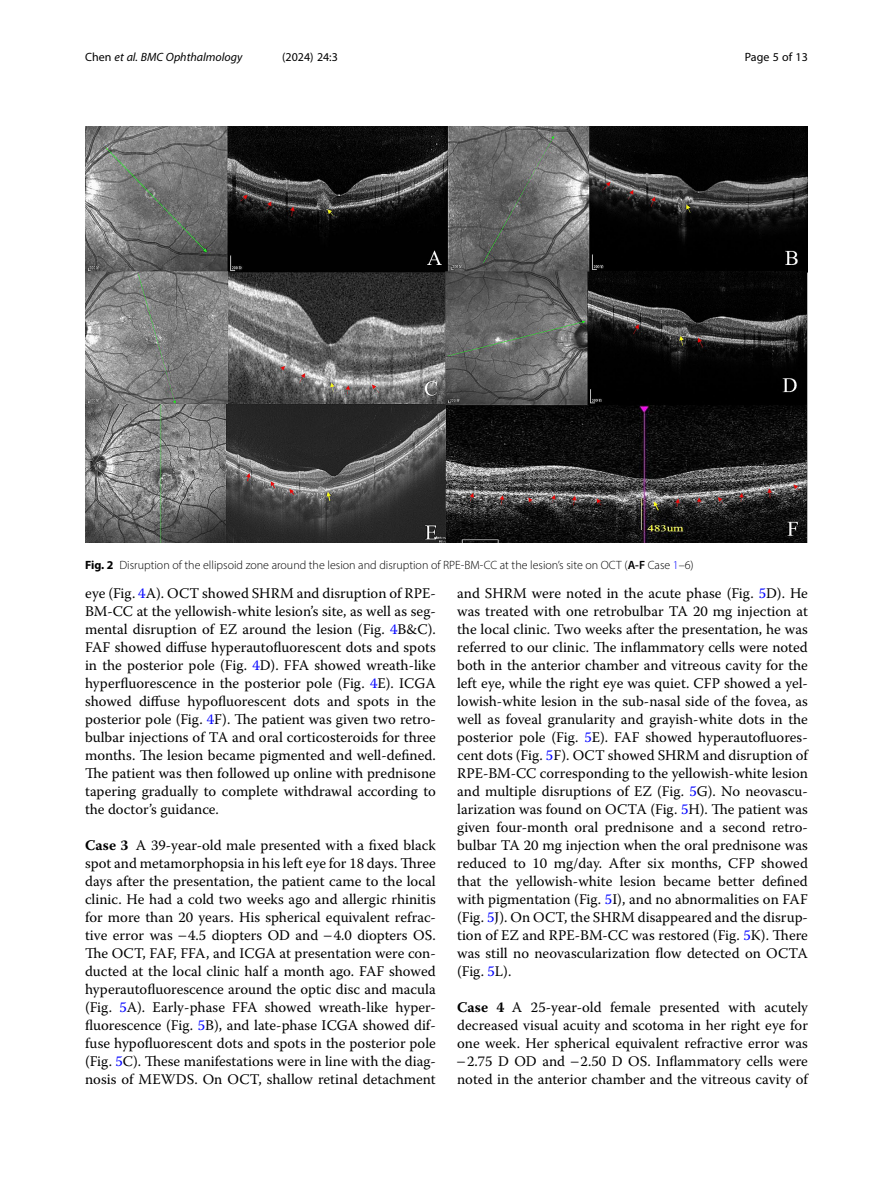
<style>
.page{position:relative;width:893px;height:1191px;background:#fff}
.page>*{position:absolute;margin:0;border:0;box-sizing:border-box;transform-origin:0 0}
.Formalpara_RuninHead{font:14.7px/18px "Warnock Pro";color:#000;text-align:justify}
.Figure_Caption{font:300 12px "Myriad Pro";color:#000}
.t1{font:italic 12px "Myriad Pro";color:#000}
.t2{font:12px "Myriad Pro";color:#000}
.s1{font-style:normal}
.s2{font-weight:700}
.s3{font-weight:600}
.s4{color:#00f}
</style>
<div class="page">
<img style="left:85px;top:126px;width:723px;height:416px">
<p class="t1" style="left:85px;top:50px;width:159px"><span class="s1">Chen</span> et al. BMC Ophthalmology</p>
<p class="t2" style="left:282px;top:50px;width:57px">(2024) 24:3</p>
<p class="t2" style="left:745px;top:50px;width:65px">Page 5 of 13</p>
<p class="Figure_Caption" style="left:85px;top:558px;width:610px"><span class="s2">Fig. 2</span> Disruption of the ellipsoid zone around the lesion and disruption of RPE-BM-CC at the lesion’s site on OCT (<span class="s3">A-F</span> Case <span class="s4">1</span>–6)</p>
<p class="Formalpara_RuninHead" style="left:85px;top:584px;width:352px">eye (Fig. <span class="s4">4</span>A). OCT showed SHRM and disruption of RPE-BM-CC at the yellowish-white lesion’s site, as well as seg&shy;mental disruption of EZ around the lesion (Fig. <span class="s4">4</span>B&amp;C).<br>FAF showed diffuse hyperautofluorescent dots and spots in the posterior pole (Fig. <span class="s4">4</span>D). FFA showed wreath-like hyperfluorescence in the posterior pole (Fig. <span class="s4">4</span>E). ICGA showed diffuse hypofluorescent dots and spots in the posterior pole (Fig. <span class="s4">4</span>F). The patient was given two retro&shy;bulbar injections of TA and oral corticosteroids for three months. The lesion became pigmented and well-defined.<br>The patient was then followed up online with prednisone tapering gradually to complete withdrawal according to the doctor’s guidance.</p>
<p class="Formalpara_RuninHead" style="left:85px;top:836px;width:352px"><span class="s2">Case 3</span> A 39-year-old male presented with a fixed black spot and metamorphopsia in his left eye for 18 days. Three days after the presentation, the patient came to the local clinic. He had a cold two weeks ago and allergic rhinitis for more than 20 years. His spherical equivalent refrac&shy;tive error was −4.5 diopters OD and −4.0 diopters OS.<br>The OCT, FAF, FFA, and ICGA at presentation were con&shy;ducted at the local clinic half a month ago. FAF showed hyperautofluorescence around the optic disc and macula (Fig. <span class="s4">5</span>A). Early-phase FFA showed wreath-like hyper&shy;fluorescence (Fig. <span class="s4">5</span>B), and late-phase ICGA showed dif&shy;fuse hypofluorescent dots and spots in the posterior pole (Fig. <span class="s4">5</span>C). These manifestations were in line with the diag&shy;nosis of MEWDS. On OCT, shallow retinal detachment</p>
<p class="Formalpara_RuninHead" style="left:457px;top:584px;width:352px">and SHRM were noted in the acute phase (Fig. <span class="s4">5</span>D). He was treated with one retrobulbar TA 20 mg injection at the local clinic. Two weeks after the presentation, he was referred to our clinic. The inflammatory cells were noted both in the anterior chamber and vitreous cavity for the left eye, while the right eye was quiet. CFP showed a yel&shy;lowish-white lesion in the sub-nasal side of the fovea, as well as foveal granularity and grayish-white dots in the posterior pole (Fig. <span class="s4">5</span>E). FAF showed hyperautofluores&shy;cent dots (Fig. <span class="s4">5</span>F). OCT showed SHRM and disruption of RPE-BM-CC corresponding to the yellowish-white lesion and multiple disruptions of EZ (Fig. <span class="s4">5</span>G). No neovascu&shy;larization was found on OCTA (Fig. <span class="s4">5</span>H). The patient was given four-month oral prednisone and a second retro&shy;bulbar TA 20 mg injection when the oral prednisone was reduced to 10 mg/day. After six months, CFP showed that the yellowish-white lesion became better defined with pigmentation (Fig. <span class="s4">5</span>I), and no abnormalities on FAF (Fig. <span class="s4">5</span>J). On OCT, the SHRM disappeared and the disrup&shy;tion of EZ and RPE-BM-CC was restored (Fig. <span class="s4">5</span>K). There was still no neovascularization flow detected on OCTA (Fig. <span class="s4">5</span>L).</p>
<p class="Formalpara_RuninHead" style="left:457px;top:998px;width:352px"><span class="s2">Case 4</span> A 25-year-old female presented with acutely decreased visual acuity and scotoma in her right eye for one week. Her spherical equivalent refractive error was −2.75 D OD and −2.50 D OS. Inflammatory cells were noted in the anterior chamber and the vitreous cavity of</p>
</div>
